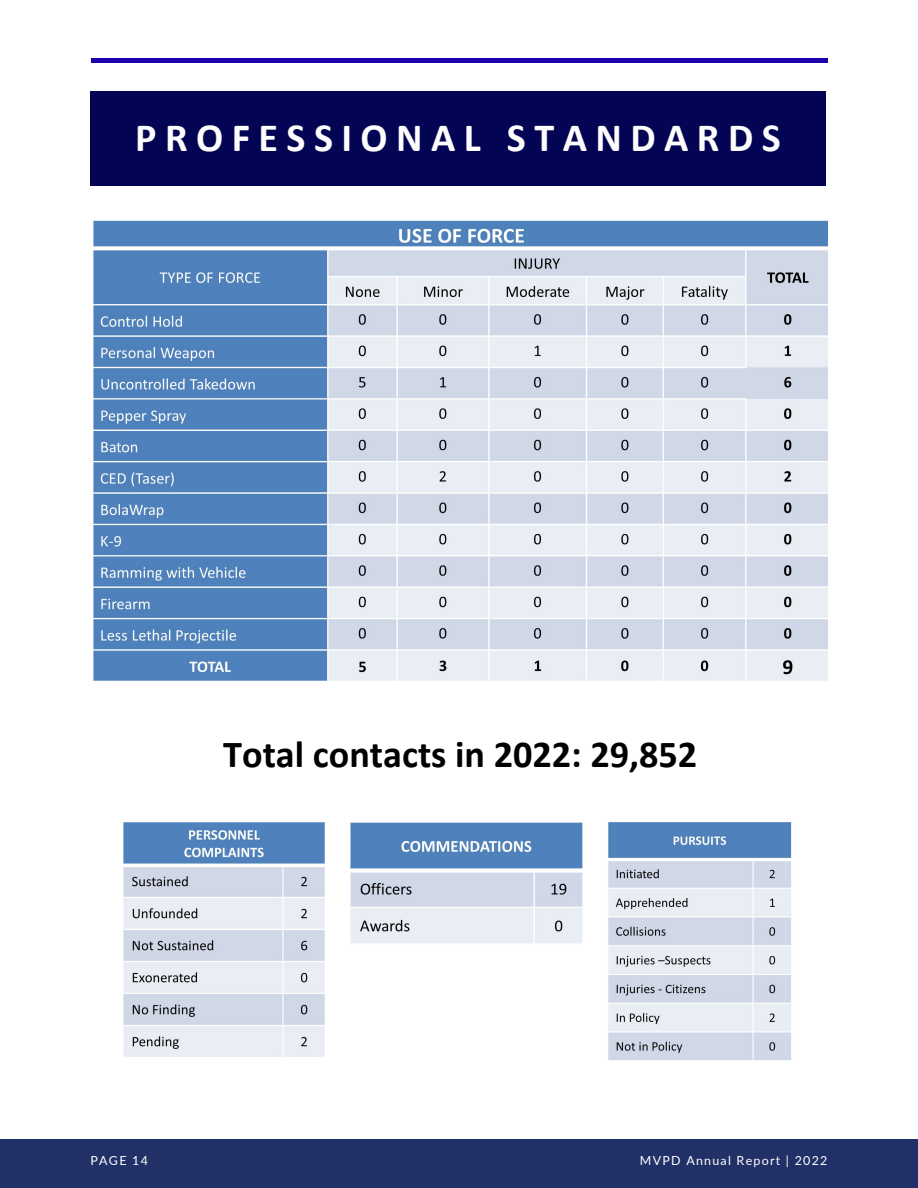
<style>
.page{position:relative;width:918px;height:1188px;background:#fff}
.page>*{position:absolute;margin:0;border:0;box-sizing:border-box;transform-origin:0 0}
.t1{font:700 40.2px "Calibri";letter-spacing:.21em;color:#fdfdfd}
.t2{font:700 38.25px "Calibri";color:#000}
.t3{font:12.45px "Lato";letter-spacing:.1em;color:#fff}
</style>
<div class="page">
<hr style="left:91px;top:59px;width:736px;height:3px;background:#1b00ab">
<div style="left:91px;top:92px;width:734px;height:93px;background:#040455"></div>
<div style="left:0;top:1139px;width:918px;height:49px;background:#223068"></div>
<img style="left:93px;top:220px;width:735px;height:461px">
<img style="left:123px;top:822px;width:202px;height:235px">
<img style="left:350px;top:822px;width:233px;height:122px">
<img style="left:608px;top:822px;width:184px;height:238px">
<p class="t1" style="left:135px;top:121px;width:647px">PROFESSIONAL STANDARDS</p>
<p class="t2" style="left:223px;top:738px;width:475px">Total contacts in 2022: 29,852</p>
<p class="t3" style="left:91px;top:1153px;width:59px">PAGE 14</p>
<p class="t3" style="left:640px;top:1153px;width:189px">MVPD Annual Report | 2022</p>
</div>
